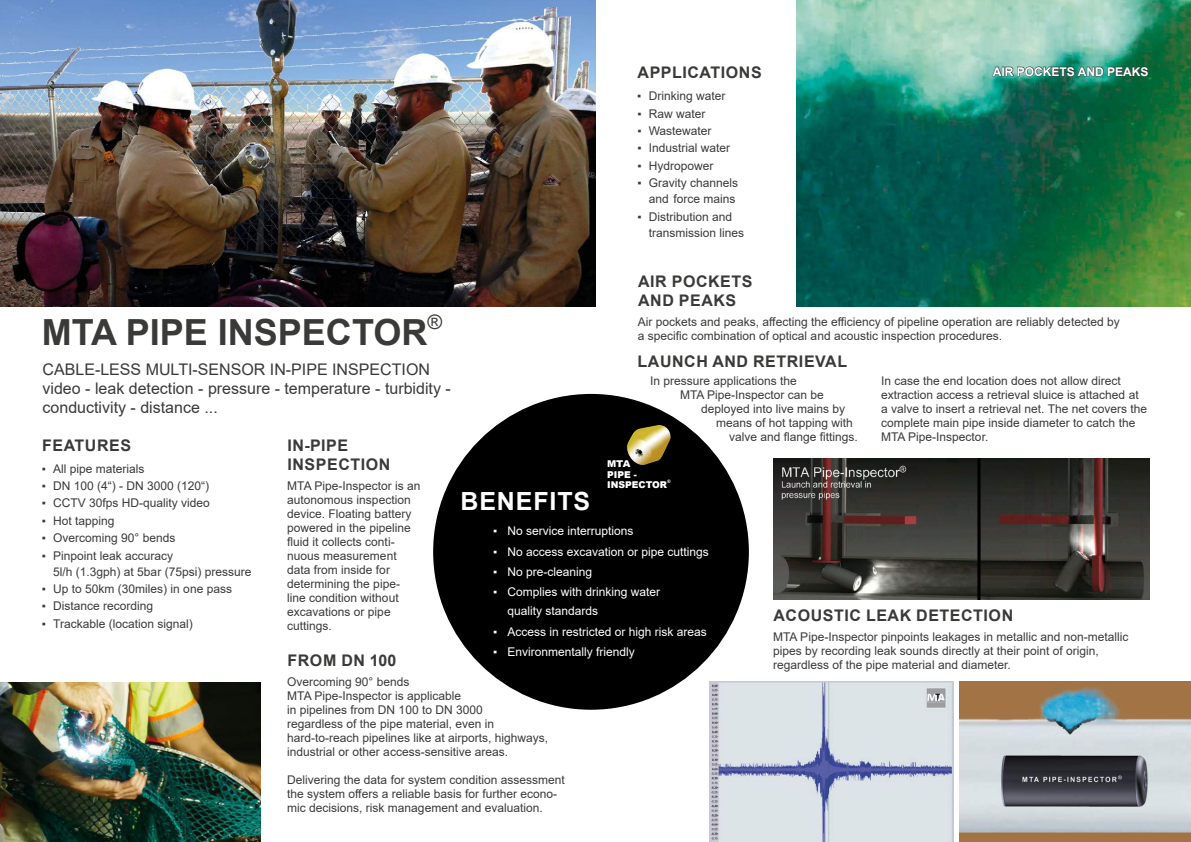
<style>
.page{position:relative;width:1191px;height:842px;background:#fff}
.page>*{position:absolute;margin:0;border:0;box-sizing:border-box;transform-origin:0 0}
.t1{font:700 36px "Arial";color:#3a3a39}
.t2{font:700 25px "Arial";letter-spacing:.035em;color:#fff}
.t3{font:16px/19.2px "Arial";color:#3a3a39}
.t4{font:700 16px/19.2px "Arial";letter-spacing:.035em;color:#3a3a39}
.t5{font:12px/14px "Arial";color:#3a3a39}
.t6{font:12px/19px "Arial";color:#fff}
.t7{font:700 12px "Arial";color:#fff}
.t8{font:900 9.4px/10.4px "Arial";color:#fff}
.t9{font:900 9.4px "Arial";color:#fff;scale:1.04 1}
.t10{font:900 4.7px "Arial";color:#fff}
.s1{font-family:"Franklin Gothic"}
</style>
<div class="page">
<img style="left:0;top:0;width:595px;height:306px">
<div style="left:433px;top:394px;width:316px;height:316px;background:#000;border-radius:50%"></div>
<img style="left:626px;top:425px;width:45px;height:40px">
<img style="left:797px;top:0;width:394px;height:306px">
<img style="left:0;top:682px;width:260px;height:160px">
<img style="left:709px;top:682px;width:244px;height:160px">
<svg style="left:992px;top:67px;width:156px;height:9px"></svg>
<img style="left:773px;top:458px;width:376px;height:141px">
<img style="left:959px;top:682px;width:232px;height:160px">
<h1 class="t1" style="left:42px;top:307px;width:402px">MTA PIPE INSPECTOR<sup>®</sup></h1>
<h3 class="t4" style="left:637px;top:63px;width:126px">APPLICATIONS</h3>
<p class="t5" style="left:637px;top:89px;width:90px"><span class="s1">▪</span> Drinking water</p>
<p class="t5" style="left:637px;top:106px;width:70px"><span class="s1">▪</span> Raw water</p>
<p class="t5" style="left:637px;top:124px;width:76px"><span class="s1">▪</span> Wastewater</p>
<p class="t5" style="left:637px;top:141px;width:94px"><span class="s1">▪</span> Industrial water</p>
<p class="t5" style="left:637px;top:158px;width:78px"><span class="s1">▪</span> Hydropower</p>
<p class="t5" style="left:637px;top:175px;width:102px;line-height:16px;text-align:right"><span class="s1">▪</span> Gravity channels and force mains</p>
<p class="t5" style="left:649px;top:208px;width:97px;line-height:16px;text-indent:-11px"><span class="s1">▪</span> Distribution and transmission lines</p>
<p class="t7" style="left:992px;top:63px;width:157px">AIR POCKETS AND PEAKS</p>
<h3 class="t4" style="left:638px;top:272px;width:116px">AIR POCKETS<br>AND PEAKS</h3>
<p class="t5" style="left:638px;top:315px;width:483px">Air pockets and peaks, affecting the efficiency of pipeline operation are reliably detected by a specific combination of optical and acoustic inspection procedures.</p>
<h3 class="t4" style="left:637px;top:352px;width:211px">LAUNCH AND RETRIEVAL</h3>
<h3 class="t3" style="left:43px;top:359px;width:410px">CABLE-LESS MULTI-SENSOR IN-PIPE INSPECTION video - leak detection - pressure - temperature - turbidity - conductivity - distance ...</h3>
<p class="t5" style="left:650px;top:374px;width:148px">In pressure applications the</p>
<p class="t5" style="left:680px;top:388px;width:145px">MTA Pipe-Inspector can be</p>
<p class="t5" style="left:701px;top:402px;width:146px">deployed into live mains by</p>
<p class="t5" style="left:716px;top:416px;width:138px">means of hot tapping with</p>
<p class="t5" style="left:729px;top:430px;width:130px">valve and flange fittings.</p>
<p class="t5" style="left:881px;top:374px;width:267px">In case the end location does not allow direct extraction access a retrieval sluice is attached at a valve to insert a retrieval net. The net covers the complete main pipe inside diameter to catch the MTA Pipe-Inspector.</p>
<h3 class="t4" style="left:42px;top:436px;width:90px">FEATURES</h3>
<p class="t5" style="left:42px;top:461px;width:104px"><span class="s1">▪</span> All pipe materials</p>
<p class="t5" style="left:42px;top:479px;width:169px"><span class="s1">▪</span> DN 100 (4“) - DN 3000 (120“)</p>
<p class="t5" style="left:42px;top:496px;width:170px"><span class="s1">▪</span> CCTV 30fps HD-quality video</p>
<p class="t5" style="left:42px;top:513px;width:74px"><span class="s1">▪</span> Hot tapping</p>
<p class="t5" style="left:42px;top:531px;width:135px"><span class="s1">▪</span> Overcoming 90° bends</p>
<p class="t5" style="left:53px;top:547px;width:200px;line-height:16px;text-indent:-11px"><span class="s1">▪</span> Pinpoint leak accuracy<br>5l/h (1.3gph) at 5bar (75psi) pressure</p>
<p class="t5" style="left:42px;top:582px;width:192px"><span class="s1">▪</span> Up to 50km (30miles) in one pass</p>
<p class="t5" style="left:42px;top:599px;width:113px"><span class="s1">▪</span> Distance recording</p>
<p class="t5" style="left:42px;top:617px;width:152px"><span class="s1">▪</span> Trackable (location signal)</p>
<h3 class="t4" style="left:287px;top:436px;width:104px">IN-PIPE<br>INSPECTION</h3>
<p class="t5" style="left:287px;top:478px;width:135px">MTA Pipe-Inspector is an autonomous inspection device. Floating battery powered in the pipeline fluid it collects conti&shy;nuous measurement data from inside for determining the pipe&shy;line condition without excavations or pipe cuttings.</p>
<h3 class="t4" style="left:287px;top:651px;width:110px">FROM DN 100</h3>
<p class="t5" style="left:287px;top:674px;width:262px">Overcoming 90° bends<br>MTA Pipe-Inspector is applicable<br>in pipelines from DN 100 to DN 3000<br>regardless of the pipe material, even in hard-to-reach pipelines like at airports, highways, industrial or other access-sensitive areas.</p>
<p class="t5" style="left:287px;top:772px;width:279px">Delivering the data for system condition assessment the system offers a reliable basis for further econo&shy;mic decisions, risk management and evaluation.</p>
<p class="t9" style="left:607px;top:457px;width:24px">MTA</p>
<p class="t8" style="left:607px;top:469px;width:61px">PIPE -<br>INSPECTOR</p>
<p class="t10" style="left:667px;top:478px;width:5px">®</p>
<h2 class="t2" style="left:460px;top:483px;width:131px">BENEFITS</h2>
<p class="t6" style="left:493px;top:521px;width:142px"><span class="s1">▪</span> No service interruptions</p>
<p class="t6" style="left:493px;top:542px;width:217px"><span class="s1">▪</span> No access excavation or pipe cuttings</p>
<p class="t6" style="left:493px;top:562px;width:100px"><span class="s1">▪</span> No pre-cleaning</p>
<p class="t6" style="left:507px;top:583px;width:154px;text-indent:-14px"><span class="s1">▪</span> Complies with drinking water quality standards</p>
<p class="t6" style="left:493px;top:622px;width:215px"><span class="s1">▪</span> Access in restricted or high risk areas</p>
<p class="t6" style="left:493px;top:642px;width:143px"><span class="s1">▪</span> Environmentally friendly</p>
<h3 class="t4" style="left:773px;top:606px;width:241px">ACOUSTIC LEAK DETECTION</h3>
<p class="t5" style="left:773px;top:629px;width:357px">MTA Pipe-Inspector pinpoints leakages in metallic and non-metallic pipes by recording leak sounds directly at their point of origin, regardless of the pipe material and diameter.</p>
</div>
